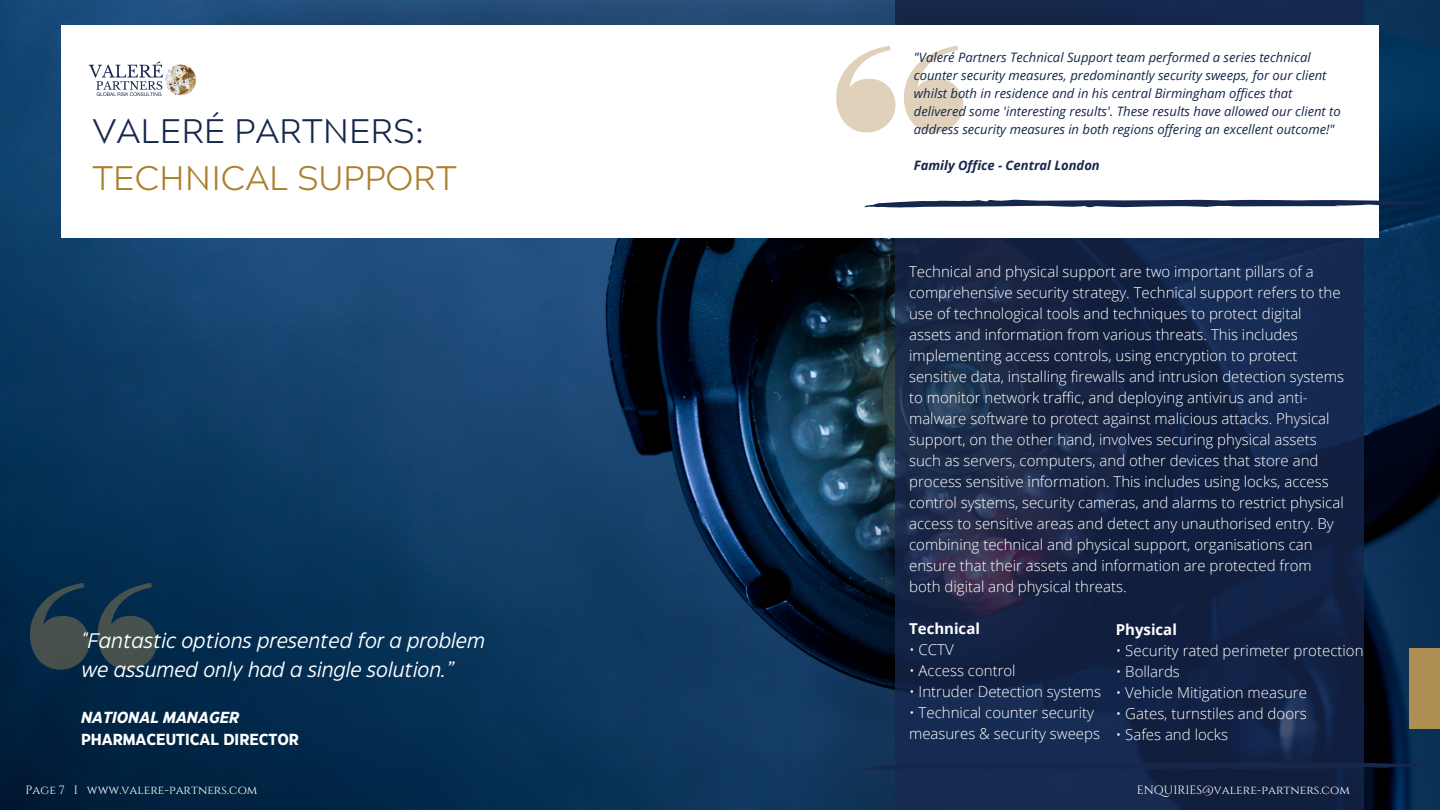
<style>
.page{position:relative;width:1440px;height:810px;background:#fff}
.page>*{position:absolute;margin:0;border:0;box-sizing:border-box;transform-origin:0 0}
.t1{font:300 34px "Acherus Grotesque";color:#ab7f2a}
.t2{font:300 34px "Acherus Grotesque";color:#16274c}
.t3{font:italic 21px/29.2px "Eastman Grotesque";color:#fff}
.t4{font:700 16px "Eastman Grotesque";color:#fff}
.t5{font:italic 700 16px "Eastman Grotesque";color:#fff}
.t6{font:300 15px/21px "Open Sans";color:#fff}
.t7{font:700 15px "Open Sans";color:#fff}
.t8{font:italic 13px/18px "Open Sans";color:#16274c}
.t9{font:italic 700 13px "Open Sans";color:#16274c}
.t10{font:12px "Cinzel";color:#fff}
</style>
<div class="page">
<img style="left:0;top:0;width:1440px;height:810px">
<div style="left:1409px;top:648px;width:31px;height:81px;background:#af8e53"></div>
<img style="left:619px;top:237px;width:276px;height:573px">
<svg style="left:895px;top:237px;width:469px;height:573px;background:#162547"></svg>
<img style="left:33px;top:0;width:1374px;height:150px">
<div style="left:61px;top:25px;width:1318px;height:212px;background:#fff"></div>
<img style="left:88px;top:61px;width:108px;height:36px">
<svg style="left:836px;top:46px;width:128px;height:87px"></svg>
<svg style="left:865px;top:199px;width:559px;height:9px"></svg>
<svg style="left:865px;top:762px;width:559px;height:8px;background:#14264a"></svg>
<svg style="left:24px;top:583px;width:135px;height:88px;background:#233d4b"></svg>
<p class="t2" style="left:93px;top:118px;width:333px">VALERÉ PARTNERS:</p>
<p class="t1" style="left:93px;top:165px;width:366px">TECHNICAL SUPPORT</p>
<p class="t3" style="left:81px;top:628px;width:405px">"Fantastic options presented for a problem we assumed only had a single solution.”</p>
<p class="t5" style="left:81px;top:711px;width:160px">NATIONAL MANAGER</p>
<p class="t4" style="left:81px;top:733px;width:220px">PHARMACEUTICAL DIRECTOR</p>
<p class="t8" style="left:914px;top:48px;width:428px">"Valeré Partners Technical Support team performed a series technical counter security measures, predominantly security sweeps, for our client whilst both in residence and in his central Birmingham offices that delivered some 'interesting results'. These results have allowed our client to address security measures in both regions offering an excellent outcome!"</p>
<p class="t9" style="left:914px;top:157px;width:187px">Family Office - Central London</p>
<p class="t6" style="left:909px;top:260px;width:436px">Technical and physical support are two important pillars of a comprehensive security strategy. Technical support refers to the use of technological tools and techniques to protect digital assets and information from various threats. This includes implementing access controls, using encryption to protect sensitive data, installing firewalls and intrusion detection systems to monitor network traffic, and deploying antivirus and anti&shy;malware software to protect against malicious attacks. Physical support, on the other hand, involves securing physical assets such as servers, computers, and other devices that store and process sensitive information. This includes using locks, access control systems, security cameras, and alarms to restrict physical access to sensitive areas and detect any unauthorised entry. By combining technical and physical support, organisations can ensure that their assets and information are protected from both digital and physical threats.</p>
<p class="t7" style="left:909px;top:618px;width:72px">Technical</p>
<p class="t6" style="left:909px;top:638px;width:46px">• CCTV</p>
<p class="t6" style="left:909px;top:659px;width:108px">• Access control</p>
<p class="t6" style="left:909px;top:680px;width:193px">• Intruder Detection systems</p>
<p class="t6" style="left:909px;top:701px;width:186px">• Technical counter security</p>
<p class="t6" style="left:909px;top:722px;width:192px">measures &amp; security sweeps</p>
<p class="t7" style="left:1116px;top:619px;width:63px">Physical</p>
<p class="t6" style="left:1116px;top:639px;width:249px">• Security rated perimeter protection</p>
<p class="t6" style="left:1116px;top:660px;width:66px">• Bollards</p>
<p class="t6" style="left:1116px;top:681px;width:193px">• Vehicle Mitigation measure</p>
<p class="t6" style="left:1116px;top:702px;width:193px">• Gates, turnstiles and doors</p>
<p class="t6" style="left:1116px;top:723px;width:114px">• Safes and locks</p>
<p class="t10" style="left:26px;top:782px;width:233px">Page 7 I www.valere-partners.com</p>
<p class="t10" style="left:1137px;top:782px;width:215px">ENQUIRIES@valere-partners.com</p>
</div>
